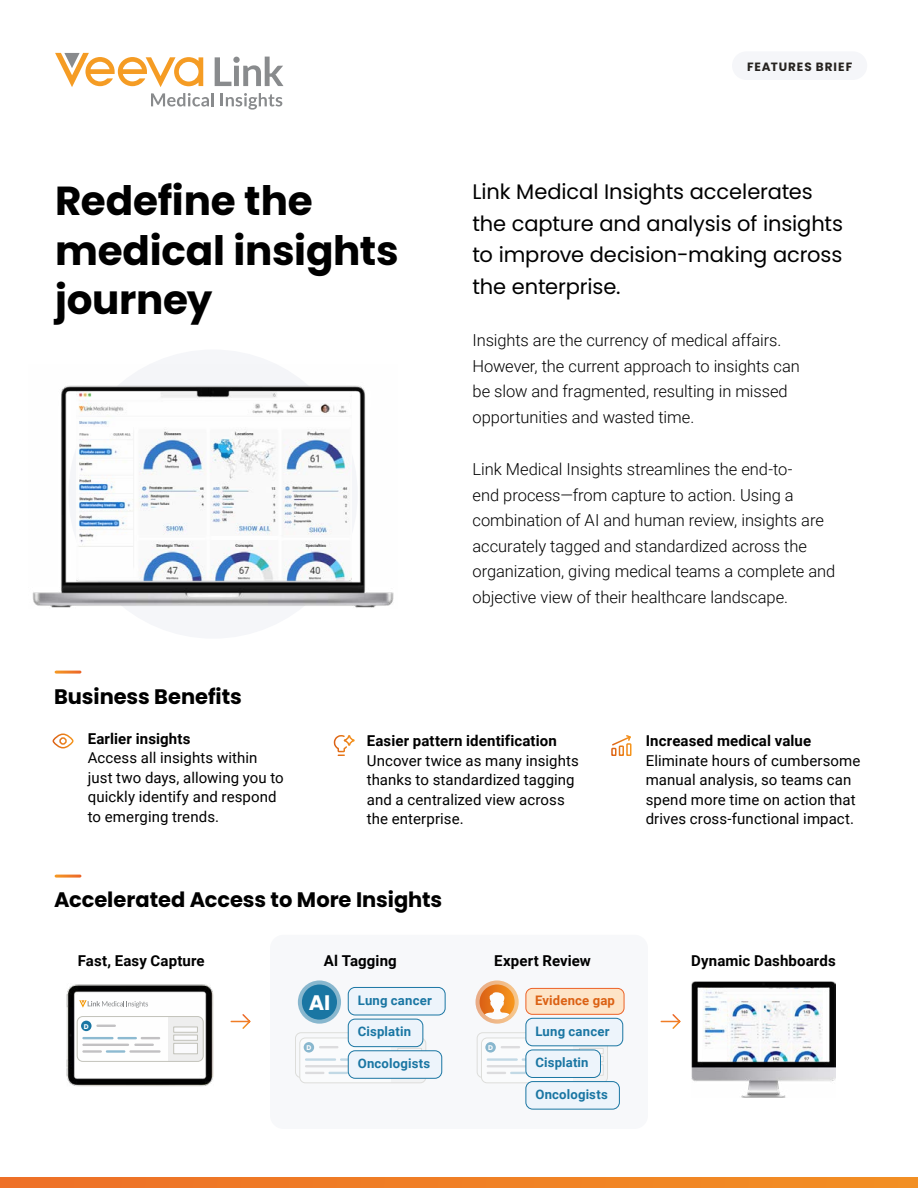
<style>
.page{position:relative;width:918px;height:1188px;background:#fff}
.page>*{position:absolute;margin:0;border:0;box-sizing:border-box;transform-origin:0 0}
.t1{font:700 40.5px/49.5px "Poppins";letter-spacing:-.005em;color:#000}
.t2{font:21px/31.5px "Poppins";letter-spacing:-.005em;color:#000}
.t3{font:700 21px "Poppins";letter-spacing:-.005em;color:#000}
.t4{font:700 21px "Poppins";color:#fff}
.t5{font:300 16.5px/25.5px "Roboto";letter-spacing:-.005em;color:#000}
.t6{font:15px/19.5px "Roboto";letter-spacing:.005em;color:#000}
.t7{font:700 15px "Roboto";letter-spacing:.01em;color:#000}
.t8{font:700 13.2px "Roboto";letter-spacing:.015em;color:#1a76a3}
.t9{font:700 13.2px "Roboto";letter-spacing:.015em;color:#db6114}
.t10{font:700 12px "Poppins";letter-spacing:.08em;color:#262320}
.t11{font:700 6.75px "Poppins";color:#fff}
</style>
<div class="page">
<svg style="left:0;top:1177px;width:918px;height:11px;background:#ef7f25"></svg>
<svg style="left:215px;top:57px;width:69px;height:29px"></svg>
<svg style="left:55px;top:53px;width:148px;height:34px"></svg>
<svg style="left:151px;top:93px;width:63px;height:14px"></svg>
<svg style="left:220px;top:93px;width:62px;height:17px"></svg>
<div style="left:732px;top:51px;width:135px;height:29px;background:#f5f6f9;border-radius:14px"></div>
<div style="left:69px;top:350px;width:289px;height:289px;background:#f5f6f9;border-radius:50%"></div>
<img style="left:32px;top:367px;width:362px;height:241px">
<svg style="left:52px;top:733px;width:22px;height:16px"></svg>
<svg style="left:333px;top:735px;width:22px;height:21px"></svg>
<svg style="left:611px;top:735px;width:21px;height:21px"></svg>
<div style="left:270px;top:935px;width:378px;height:194px;background:#f7f8fa;border-radius:14px"></div>
<svg style="left:230px;top:1014px;width:21px;height:15px"></svg>
<svg style="left:660px;top:1014px;width:21px;height:15px"></svg>
<img style="left:692px;top:982px;width:143px;height:116px">
<img style="left:67px;top:984px;width:147px;height:102px">
<svg style="left:79px;top:1000px;width:69px;height:8px"></svg>
<div style="left:81px;top:1021px;width:11px;height:10px;background:#1a76a3;border-radius:50%"></div>
<hr style="left:96px;top:1025px;width:20px;height:2px;background:#c2c1c3">
<hr style="left:82px;top:1050px;width:20px;height:3px;background:#c2c1c3">
<hr style="left:106px;top:1050px;width:19px;height:3px;background:#8dbad1">
<hr style="left:117px;top:1037px;width:20px;height:2px;background:#8dbad1">
<svg style="left:141px;top:1037px;width:19px;height:2px"></svg>
<hr style="left:134px;top:1044px;width:20px;height:2px;background:#c2c1c3">
<hr style="left:82px;top:1037px;width:32px;height:2px;background:#8dbad1">
<hr style="left:129px;top:1050px;width:32px;height:3px;background:#c2c1c3">
<hr style="left:82px;top:1044px;width:47px;height:2px;background:#c2c1c3">
<svg style="left:169px;top:1017px;width:34px;height:44px"></svg>
<div style="left:77px;top:1016px;width:126px;height:46px;border:1px solid #c2c2ba;border-radius:6px"></div>
<svg style="left:174px;top:1027px;width:24px;height:5px"></svg>
<svg style="left:174px;top:1035px;width:24px;height:5px"></svg>
<div style="left:174px;top:1043px;width:24px;height:11px;background:#fafafc;border:1px solid #c2c2ba"></div>
<div style="left:295px;top:1033px;width:127px;height:45px;border:1px solid #c2c2ba;border-radius:6px"></div>
<div style="left:300px;top:1038px;width:126px;height:45px;background:#fff;border-radius:6px"></div>
<svg style="left:391px;top:1038px;width:35px;height:45px"></svg>
<div style="left:300px;top:1038px;width:126px;height:45px;border:1px solid #c2c2ba;border-radius:6px"></div>
<div style="left:304px;top:1042px;width:10px;height:11px;background:#88b7ce;border-radius:50%"></div>
<hr style="left:319px;top:1046px;width:20px;height:2px;background:#c2c1c3">
<hr style="left:305px;top:1072px;width:20px;height:2px;background:#c2c1c3">
<hr style="left:328px;top:1072px;width:20px;height:2px;background:#8dbad1">
<hr style="left:340px;top:1058px;width:20px;height:3px;background:#8dbad1">
<hr style="left:305px;top:1058px;width:31px;height:3px;background:#8dbad1">
<hr style="left:305px;top:1065px;width:47px;height:2px;background:#c2c1c3">
<svg style="left:398px;top:1048px;width:24px;height:3px"></svg>
<div style="left:477px;top:1033px;width:126px;height:45px;border:1px solid #c2c2ba;border-radius:6px"></div>
<div style="left:481px;top:1038px;width:127px;height:45px;background:#fff;border-radius:6px"></div>
<svg style="left:573px;top:1046px;width:33px;height:35px"></svg>
<div style="left:481px;top:1038px;width:127px;height:45px;border:1px solid #c2c2ba;border-radius:6px"></div>
<svg style="left:485px;top:1042px;width:11px;height:11px"></svg>
<svg style="left:501px;top:1046px;width:19px;height:2px"></svg>
<svg style="left:487px;top:1072px;width:19px;height:2px"></svg>
<hr style="left:510px;top:1072px;width:20px;height:2px;background:#8dbad1">
<hr style="left:522px;top:1058px;width:19px;height:3px;background:#8dbad1">
<hr style="left:487px;top:1058px;width:31px;height:3px;background:#8dbad1">
<hr style="left:487px;top:1065px;width:46px;height:2px;background:#c2c1c3">
<svg style="left:579px;top:1048px;width:24px;height:6px"></svg>
<svg style="left:601px;top:1056px;width:2px;height:6px"></svg>
<div style="left:579px;top:1065px;width:24px;height:10px;background:#fafafc"></div>
<svg style="left:476px;top:980px;width:43px;height:44px"></svg>
<svg style="left:480px;top:985px;width:35px;height:35px"></svg>
<svg style="left:483px;top:992px;width:29px;height:28px"></svg>
<div style="left:526px;top:1018px;width:97px;height:28px;background:#edf4fb;border-radius:7px"></div>
<div style="left:526px;top:1018px;width:97px;height:28px;border:1px solid #1a76a3;border-radius:7px"></div>
<div style="left:526px;top:1050px;width:75px;height:27px;background:#edf4fb;border-radius:7px"></div>
<div style="left:526px;top:1050px;width:75px;height:28px;border:1px solid #1a76a3;border-radius:7px"></div>
<div style="left:526px;top:1082px;width:93px;height:27px;background:#edf4fb;border-radius:7px"></div>
<div style="left:526px;top:1081px;width:94px;height:28px;border:1px solid #1a76a3;border-radius:7px"></div>
<div style="left:526px;top:988px;width:98px;height:26px;background:#fde4c7;border-radius:6px"></div>
<div style="left:526px;top:988px;width:98px;height:27px;border:1px solid #ec6227;border-radius:6px"></div>
<svg style="left:298px;top:980px;width:43px;height:44px"></svg>
<div style="left:302px;top:985px;width:35px;height:35px;background:#1a76a3;border-radius:50%"></div>
<div style="left:348px;top:987px;width:97px;height:28px;background:#edf4fb;border-radius:7px"></div>
<div style="left:348px;top:987px;width:97px;height:28px;border:1px solid #1a76a3;border-radius:7px"></div>
<div style="left:348px;top:1019px;width:75px;height:28px;background:#edf4fb;border-radius:7px"></div>
<div style="left:348px;top:1019px;width:75px;height:28px;border:1px solid #1a76a3;border-radius:7px"></div>
<div style="left:348px;top:1051px;width:94px;height:27px;background:#edf4fb;border-radius:7px"></div>
<div style="left:348px;top:1051px;width:94px;height:28px;border:1px solid #1a76a3;border-radius:7px"></div>
<p class="t10" style="left:747px;top:59px;width:107px">FEATURES BRIEF</p>
<h1 class="t1" style="left:55px;top:177px;width:345px">Redefine the medical insights journey</h1>
<p class="t2" style="left:472px;top:176px;width:372px">Link Medical Insights accelerates the capture and analysis of insights to improve decision-making across the enterprise.</p>
<p class="t5" style="left:472px;top:327px;width:329px">Insights are the currency of medical affairs.<br>However, the current approach to insights can be slow and fragmented, resulting in missed opportunities and wasted time.</p>
<p class="t5" style="left:472px;top:456px;width:364px">Link Medical Insights streamlines the end-to-<br>end process—from capture to action. Using a combination of AI and human review, insights are accurately tagged and standardized across the organization, giving medical teams a complete and objective view of their healthcare landscape.</p>
<p class="t3" style="left:54px;top:685px;width:189px">Business Benefits</p>
<p class="t7" style="left:88px;top:728px;width:104px">Earlier insights</p>
<p class="t6" style="left:88px;top:748px;width:198px">Access all insights within just two days, allowing you to quickly identify and respond to emerging trends.</p>
<p class="t7" style="left:367px;top:730px;width:192px">Easier pattern identification</p>
<p class="t6" style="left:367px;top:750px;width:214px">Uncover twice as many insights thanks to standardized tagging and a centralized view across the enterprise.</p>
<p class="t3" style="left:54px;top:887px;width:390px">Accelerated Access to More Insights</p>
<p class="t7" style="left:646px;top:730px;width:167px">Increased medical value</p>
<p class="t6" style="left:646px;top:750px;width:216px">Eliminate hours of cumbersome manual analysis, so teams can spend more time on action that drives cross-functional impact.</p>
<p class="t7" style="left:78px;top:950px;width:128px">Fast, Easy Capture</p>
<p class="t7" style="left:691px;top:950px;width:146px">Dynamic Dashboards</p>
<p class="t7" style="left:324px;top:950px;width:74px">Al Tagging</p>
<p class="t4" style="left:309px;top:990px;width:23px">AI</p>
<p class="t8" style="left:358px;top:991px;width:76px">Lung cancer</p>
<p class="t8" style="left:358px;top:1022px;width:55px">Cisplatin</p>
<p class="t8" style="left:358px;top:1054px;width:74px">Oncologists</p>
<p class="t7" style="left:494px;top:950px;width:98px">Expert Review</p>
<p class="t9" style="left:535px;top:991px;width:81px">Evidence gap</p>
<p class="t11" style="left:84px;top:1022px;width:6px">D</p>
<p class="t8" style="left:535px;top:1022px;width:76px">Lung cancer</p>
<p class="t8" style="left:535px;top:1053px;width:55px">Cisplatin</p>
<p class="t8" style="left:535px;top:1085px;width:74px">Oncologists</p>
<p class="t11" style="left:306px;top:1044px;width:6px">D</p>
<p class="t11" style="left:488px;top:1044px;width:6px">D</p>
</div>
